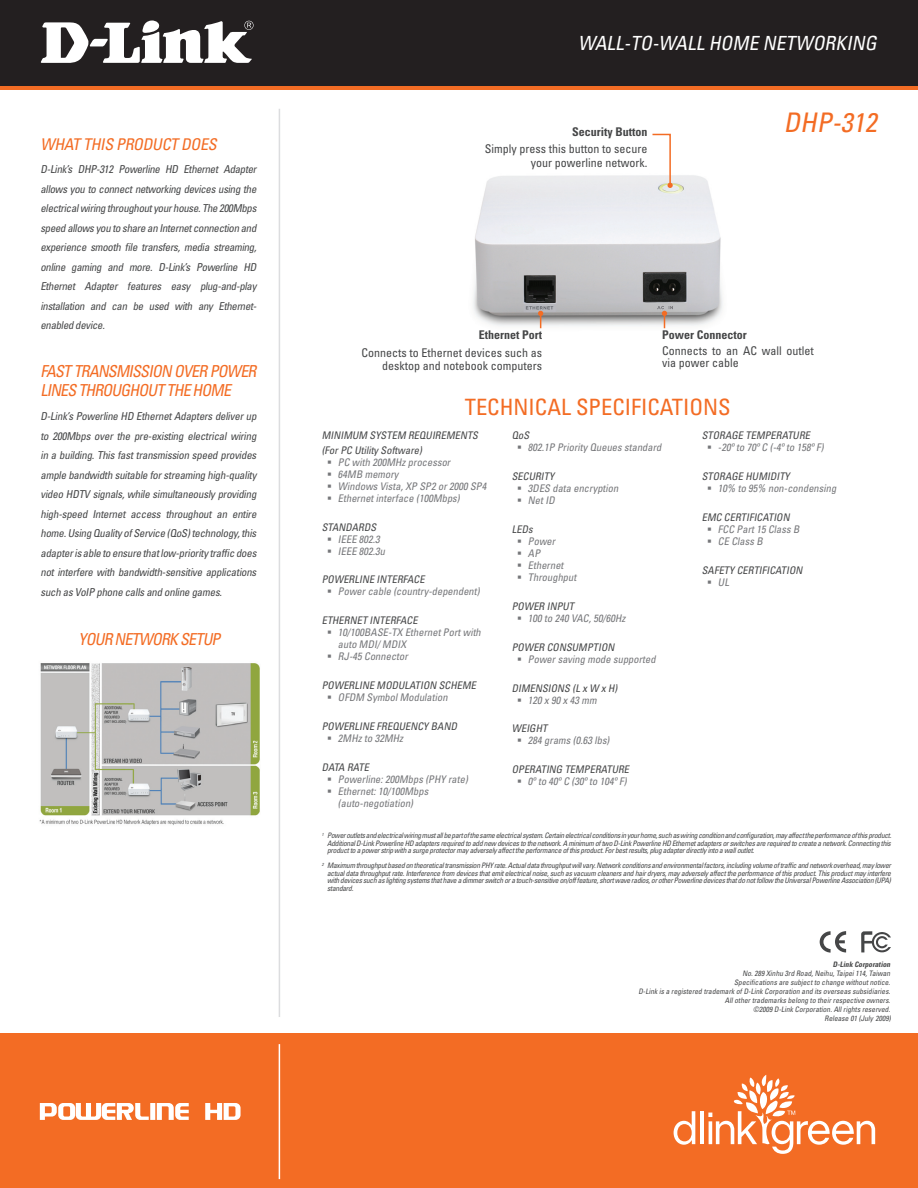
<style>
.page{position:relative;width:918px;height:1188px;background:#fff}
.page>*{position:absolute;margin:0;border:0;box-sizing:border-box;transform-origin:0 0}
.t1{font:italic condensed 27px "Univers";color:#f36c24}
.t2{font:condensed 22.5px "Univers";color:#f36c24}
.t3{font:italic condensed 19.5px "Univers";color:#fff}
.t4{font:italic condensed 16.5px/19.5px "Univers";color:#f36c24}
.t5{font:italic condensed 16.2px "Univers";color:#f36c24}
.t6{font:condensed 12px/13.5px "Univers";color:#454647;text-align:right}
.t7{font:700 condensed 12px "Univers";color:#454647}
.t8{font:italic condensed 10.8px/19.5px "Univers";color:#454647;text-align:justify}
.t9{font:italic condensed 10.5px/12px "Univers";color:#757679}
.t10{font:italic condensed 10.5px/14.4px "Univers";color:#454647}
.t11{font:italic condensed 7.5px/7.5px "Univers";letter-spacing:-.035em;color:#454647;text-align:justify}
.t12{font:italic condensed 7.5px/9px "Univers";color:#454647;text-align:right}
.t13{font:italic 700 condensed 7.5px "Univers";color:#454647}
</style>
<div class="page">
<div style="left:0;top:0;width:918px;height:89px;background:linear-gradient(to right,#f36c24,#f36c24)"></div>
<div style="left:0;top:0;width:918px;height:85px;background:#231f20"></div>
<svg style="left:41px;top:20px;width:213px;height:43px"></svg>
<div style="left:0;top:1034px;width:918px;height:154px;background:#f36c24"></div>
<hr style="left:279px;top:1044px;width:1px;height:135px;background:#fff">
<svg style="left:40px;top:1103px;width:201px;height:17px"></svg>
<hr style="left:279px;top:109px;width:1px;height:908px;background:#dcdddf">
<svg style="left:820px;top:931px;width:26px;height:22px"></svg>
<svg style="left:861px;top:931px;width:30px;height:21px"></svg>
<svg style="left:674px;top:1111px;width:21px;height:34px"></svg>
<hr style="left:700px;top:1111px;width:4px;height:33px;background:#fff">
<svg style="left:708px;top:1075px;width:167px;height:79px"></svg>
<img style="left:473px;top:175px;width:250px;height:154px">
<svg style="left:538px;top:311px;width:5px;height:17px"></svg>
<svg style="left:662px;top:311px;width:5px;height:17px"></svg>
<svg style="left:651px;top:133px;width:22px;height:55px"></svg>
<img style="left:39px;top:663px;width:221px;height:163px">
<h3 class="t5" style="left:40px;top:134px;width:181px">WHAT THIS PRODUCT DOES</h3>
<p class="t8" style="left:40px;top:160px;width:220px">D-Link’s DHP-312 Powerline HD Ethernet Adapter allowsyou to connectnetworking devicesusing the electricalwiring throughoutyourhouse.The 200Mbps speed allowsyou to share an Internetconnection and experience smooth file transfers, media streaming, online gaming and more. D-Link’s Powerline HD Ethernet Adapter features easy plug-and-play installation and can be used with any Ethernet&shy;enabled device.</p>
<h3 class="t4" style="left:40px;top:361px;width:221px">FASTTRANSMISSION OVERPOWER<br>LINESTHROUGHOUTTHEHOME</h3>
<p class="t8" style="left:40px;top:406px;width:220px">D-Link’sPowerline HD EthernetAdaptersdeliverup to 200Mbps over the pre-existing electrical wiring in a building.Thisfasttransmission speed provides ample bandwidth suitable forstreaming high-quality video HDTV signals,while simultaneouslyproviding high-speed Internet access throughout an entire home.Using QualityofService (QoS)technology,this adapterisable to ensure thatlow-prioritytraffic does not interfere with bandwidth-sensitive applications such asVoIP phone callsand online games.</p>
<h3 class="t4" style="left:79px;top:630px;width:147px">YOURNETWORKSETUP</h3>
<h3 class="t3" style="left:578px;top:30px;width:304px">WALL-TO-WALL HOME NETWORKING</h3>
<h3 class="t7" style="left:572px;top:124px;width:77px">Security Button</h3>
<h3 class="t6" style="left:485px;top:142px;width:164px">Simply press this button to secure your powerline network.</h3>
<h1 class="t1" style="left:784px;top:105px;width:100px">DHP-312</h1>
<h3 class="t7" style="left:479px;top:327px;width:65px">Ethernet Port</h3>
<h3 class="t6" style="left:362px;top:346px;width:182px">Connects to Ethernet devices such as desktop and notebook computers</h3>
<h3 class="t7" style="left:662px;top:327px;width:86px">Power Connector</h3>
<h3 class="t6" style="left:662px;top:345px;width:153px;line-height:12px;text-align:left">Connects to an AC wall outlet via power cable</h3>
<h2 class="t2" style="left:465px;top:393px;width:267px">TECHNICAL SPECIFICATIONS</h2>
<h3 class="t10" style="left:322px;top:428px;width:160px">MINIMUM SYSTEM REQUIREMENTS (ForPC Utility Software)</h3>
<h3 class="t9" style="left:338px;top:456px;width:152px">PC with 200MHzprocessor<br>64MB memory<br>Windows Vista,XP SP2 or2000 SP4<br>Ethernetinterface (100Mbps)</h3>
<h3 class="t10" style="left:322px;top:520px;width:58px">STANDARDS</h3>
<h3 class="t9" style="left:338px;top:533px;width:51px">IEEE 802.3<br>IEEE 802.3u</h3>
<h3 class="t10" style="left:322px;top:572px;width:107px">POWERLINE INTERFACE</h3>
<h3 class="t9" style="left:338px;top:586px;width:146px">Powercable (country-dependent)</h3>
<h3 class="t10" style="left:322px;top:613px;width:100px">ETHERNET INTERFACE</h3>
<h3 class="t9" style="left:338px;top:626px;width:147px">10/100BASE-TX EthernetPortwith auto MDI/ MDIX<br>RJ-45 Connector</h3>
<h3 class="t10" style="left:322px;top:678px;width:158px">POWERLINE MODULATION SCHEME</h3>
<h3 class="t9" style="left:338px;top:691px;width:113px">OFDM SymbolModulation</h3>
<h3 class="t10" style="left:322px;top:719px;width:139px">POWERLINE FREQUENCY BAND</h3>
<h3 class="t9" style="left:338px;top:732px;width:69px">2MHzto 32MHz</h3>
<h3 class="t10" style="left:322px;top:760px;width:51px">DATA RATE</h3>
<h3 class="t9" style="left:338px;top:773px;width:134px">Powerline:200Mbps (PHY rate)<br>Ethernet:10/100Mbps (auto-negotiation)</h3>
<h3 class="t10" style="left:512px;top:428px;width:21px">QoS</h3>
<h3 class="t9" style="left:528px;top:441px;width:137px">802.1P Priority Queues standard</h3>
<h3 class="t10" style="left:512px;top:469px;width:46px">SECURITY</h3>
<h3 class="t9" style="left:528px;top:482px;width:94px">3DES data encryption<br>NetID</h3>
<h3 class="t10" style="left:512px;top:522px;width:25px">LEDs</h3>
<h3 class="t9" style="left:528px;top:535px;width:52px">Power<br>AP<br>Ethernet<br>Throughput</h3>
<h3 class="t10" style="left:512px;top:599px;width:66px">POWER INPUT</h3>
<h3 class="t9" style="left:528px;top:612px;width:101px">100 to 240 VAC,50/60Hz</h3>
<h3 class="t10" style="left:512px;top:640px;width:106px">POWER CONSUMPTION</h3>
<h3 class="t9" style="left:528px;top:653px;width:132px">Powersaving mode supported</h3>
<h3 class="t10" style="left:512px;top:681px;width:109px">DIMENSIONS (L x W x H)</h3>
<h3 class="t9" style="left:528px;top:694px;width:73px">120 x 90 x 43 mm</h3>
<h3 class="t10" style="left:512px;top:721px;width:39px">WEIGHT</h3>
<h3 class="t9" style="left:528px;top:735px;width:85px">284 grams (0.63 lbs)</h3>
<h3 class="t10" style="left:512px;top:762px;width:121px">OPERATING TEMPERATURE</h3>
<h3 class="t9" style="left:528px;top:775px;width:103px">0ºto 40ºC (30ºto 104ºF)</h3>
<h3 class="t10" style="left:702px;top:428px;width:112px">STORAGE TEMPERATURE</h3>
<h3 class="t9" style="left:718px;top:441px;width:110px">-20ºto 70ºC (-4ºto 158ºF)</h3>
<h3 class="t10" style="left:702px;top:469px;width:92px">STORAGE HUMIDITY</h3>
<h3 class="t9" style="left:718px;top:482px;width:122px">10% to 95% non-condensing</h3>
<h3 class="t10" style="left:702px;top:510px;width:92px">EMC CERTIFICATION</h3>
<h3 class="t9" style="left:718px;top:523px;width:85px">FCC Part15 Class B<br>CE Class B</h3>
<h3 class="t10" style="left:702px;top:563px;width:105px">SAFETY CERTIFICATION</h3>
<h3 class="t9" style="left:718px;top:576px;width:15px">UL</h3>
<p class="t11" style="left:327px;top:832px;width:566px;text-indent:-5px"><sup>1</sup> Power outlets and electrical wiring must all be part of the same electrical system. Certain electrical conditions in your home, such as wiring condition and configuration, may affect the performance of this product.<br>Additional D-Link Powerline HD adapters required to add new devices to the network. A minimum of two D-Link Powerline HD Ethernet adapters or switches are required to create a network. Connecting this product to a power strip with a surge protector may adversely affect the performance of this product. For best results, plug adapter directly into a wall outlet.</p>
<p class="t11" style="left:327px;top:862px;width:565px;text-indent:-5px"><sup>2</sup> Maximum throughput based on theoretical transmission PHY rate. Actual data throughput will vary. Network conditions and environmental factors, including volume of traffic and network overhead, may lower actual data throughput rate. Interference from devices that emit electrical noise, such as vacuum cleaners and hair dryers, may adversely affect the performance of this product. This product may interfere with devices such as lighting systems that have a dimmer switch or a touch-sensitive on/off feature, short wave radios, or other Powerline devices that do not follow the Universal Powerline Association (UPA) standard.</p>
<p class="t13" style="left:833px;top:960px;width:61px">D-Link Corporation</p>
<p class="t12" style="left:638px;top:969px;width:256px">No.289 Xinhu 3rd Road,Neihu,Taipei114,Taiwan<br>Specifications are subjectto change withoutnotice.<br>D-Link is a registered trademark ofD-Link Corporation and its overseas subsidiaries.<br>Allothertrademarks belong to theirrespective owners.<br>©2009 D-Link Corporation.Allrights reserved.<br>Release 01 (July 2009)</p>
</div>
